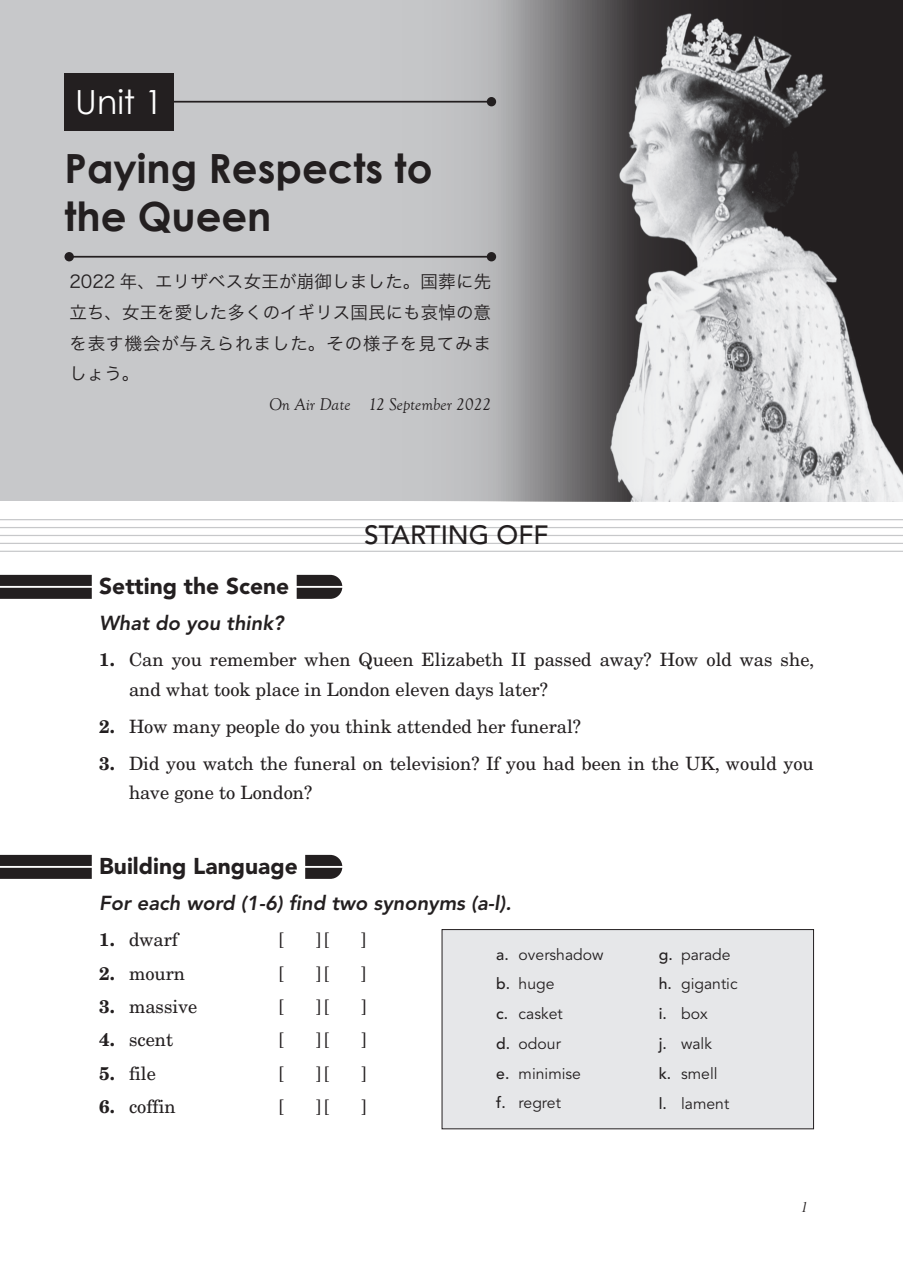
<style>
.page{position:relative;width:903px;height:1275px;background:#fff}
.page>*{position:absolute;margin:0;border:0;box-sizing:border-box;transform-origin:0 0}
.t1{font:700 40.25px/47.2px "Century Gothic";color:#231f20}
.t2{font:33.25px "Century Gothic";color:#fff}
.t3{font:500 26.25px "Avenir LT Std";color:#231f20}
.t4{font:900 22.75px "Avenir LT Std";color:#231f20}
.t5{font:italic 800 20.12px "Avenir LT Std";color:#231f20}
.t6{font:18.38px/29.8px "New Century Schlbk LT Std";color:#231f20}
.t7{font:17.5px/30.6px "Hira Kaku Pro W3";letter-spacing:.03em;color:#231f20;text-align:justify}
.t8{font:italic 17.5px "Goudy Old Style T";color:#231f20}
.t9{font:italic 17.5px "Perpetua";color:#231f20}
.t10{font:15.75px/29.8px "Avenir LT Std";color:#231f20}
.s1{font-weight:700}
.s2{font-weight:500}
</style>
<div class="page">
<div style="left:0;top:0;width:903px;height:501px;background:#c7c8ca"></div>
<img style="left:322px;top:0;width:581px;height:501px">
<hr style="left:69px;top:256px;width:422px;height:2px;background:#231f20">
<div style="left:64px;top:252px;width:10px;height:9px;background:#231f20;border-radius:50%"></div>
<div style="left:487px;top:252px;width:9px;height:9px;background:#231f20;border-radius:50%"></div>
<hr style="left:69px;top:101px;width:422px;height:2px;background:#231f20">
<div style="left:487px;top:97px;width:9px;height:9px;background:#231f20;border-radius:50%"></div>
<div style="left:64px;top:73px;width:110px;height:57px;background:#231f20"></div>
<svg style="left:0;top:575px;width:342px;height:24px;background:#292526"></svg>
<hr style="left:0;top:586px;width:347px;height:2px;background:#fff">
<div style="left:92px;top:572px;width:205px;height:30px;background:#fff"></div>
<svg style="left:0;top:855px;width:342px;height:24px;background:#292526"></svg>
<hr style="left:0;top:866px;width:347px;height:2px;background:#fff">
<div style="left:92px;top:852px;width:213px;height:30px;background:#fff"></div>
<hr style="left:0;top:519px;width:903px;height:1px;background:#c7c8ca">
<hr style="left:0;top:527px;width:903px;height:1px;background:#c7c8ca">
<hr style="left:0;top:535px;width:903px;height:1px;background:#c7c8ca">
<hr style="left:0;top:543px;width:903px;height:1px;background:#c7c8ca">
<hr style="left:0;top:551px;width:903px;height:1px;background:#c7c8ca">
<div style="left:442px;top:929px;width:371px;height:200px;background:#e6e7e9"></div>
<div style="left:442px;top:929px;width:372px;height:200px;border:1px solid #231f20"></div>
<h2 class="t2" style="left:75px;top:78px;width:89px">Unit 1</h2>
<h1 class="t1" style="left:64px;top:143px;width:369px">Paying Respects to the Queen</h1>
<p class="t7" style="left:69px;top:265px;width:423px">2022 年、エリザベス女王が崩御しました。国葬に先立ち、女王を愛した多くのイギリス国民にも哀悼の意を表す機会が与えられました。その様子を見てみましょう。</p>
<p class="t8" style="left:269px;top:395px;width:224px">On Air Date 12 September 2022</p>
<h3 class="t3" style="left:364px;top:520px;width:186px">STARTING OFF</h3>
<p class="t4" style="left:99px;top:573px;width:191px">Setting the Scene</p>
<p class="t5" style="left:99px;top:611px;width:186px">What do you think?</p>
<p class="t6" style="left:129px;top:645px;width:687px;text-indent:-30px"><span class="s1">1.</span> Can you remember when Queen Elizabeth II passed away? How old was she, and what took place in London eleven days later?</p>
<p class="t6" style="left:99px;top:711px;width:483px"><span class="s1">2.</span> How many people do you think attended her funeral?</p>
<p class="t6" style="left:129px;top:748px;width:686px;text-indent:-30px"><span class="s1">3.</span> Did you watch the funeral on television? If you had been in the UK, would you have gone to London?</p>
<p class="t4" style="left:99px;top:853px;width:200px">Building Language</p>
<p class="t5" style="left:99px;top:891px;width:414px">For each word (1-6) find two synonyms (a-l).</p>
<p class="t6" style="left:99px;top:925px;width:80px"><span class="s1">1.</span> dwarf</p>
<p class="t6" style="left:278px;top:925px;width:8px">[</p>
<p class="t6" style="left:316px;top:925px;width:15px">][</p>
<p class="t6" style="left:361px;top:925px;width:8px">]</p>
<p class="t6" style="left:99px;top:958px;width:87px"><span class="s1">2.</span> mourn</p>
<p class="t6" style="left:278px;top:958px;width:8px">[</p>
<p class="t6" style="left:316px;top:958px;width:15px">][</p>
<p class="t6" style="left:361px;top:958px;width:8px">]</p>
<p class="t6" style="left:99px;top:991px;width:100px"><span class="s1">3.</span> massive</p>
<p class="t6" style="left:278px;top:991px;width:8px">[</p>
<p class="t6" style="left:316px;top:991px;width:15px">][</p>
<p class="t6" style="left:361px;top:991px;width:8px">]</p>
<p class="t6" style="left:99px;top:1025px;width:75px"><span class="s1">4.</span> scent</p>
<p class="t6" style="left:278px;top:1025px;width:8px">[</p>
<p class="t6" style="left:316px;top:1025px;width:15px">][</p>
<p class="t6" style="left:361px;top:1025px;width:8px">]</p>
<p class="t6" style="left:99px;top:1058px;width:58px"><span class="s1">5.</span> file</p>
<p class="t6" style="left:278px;top:1058px;width:8px">[</p>
<p class="t6" style="left:316px;top:1058px;width:15px">][</p>
<p class="t6" style="left:361px;top:1058px;width:8px">]</p>
<p class="t6" style="left:99px;top:1091px;width:78px"><span class="s1">6.</span> coffin</p>
<p class="t6" style="left:278px;top:1091px;width:8px">[</p>
<p class="t6" style="left:316px;top:1091px;width:15px">][</p>
<p class="t6" style="left:361px;top:1091px;width:8px">]</p>
<p class="t10" style="left:496px;top:940px;width:109px"><span class="s2">a.</span> overshadow <span class="s2">b.</span> huge<br><span class="s2">c.</span> casket<br><span class="s2">d.</span> odour<br><span class="s2">e.</span> minimise<br><span class="s2">f.</span> regret</p>
<p class="t10" style="left:659px;top:940px;width:80px"><span class="s2">g.</span> parade <span class="s2">h.</span> gigantic <span class="s2">i.</span> box<br><span class="s2">j.</span> walk<br><span class="s2">k.</span> smell<br><span class="s2">l.</span> lament</p>
<p class="t9" style="left:800px;top:1195px;width:10px">1</p>
</div>
